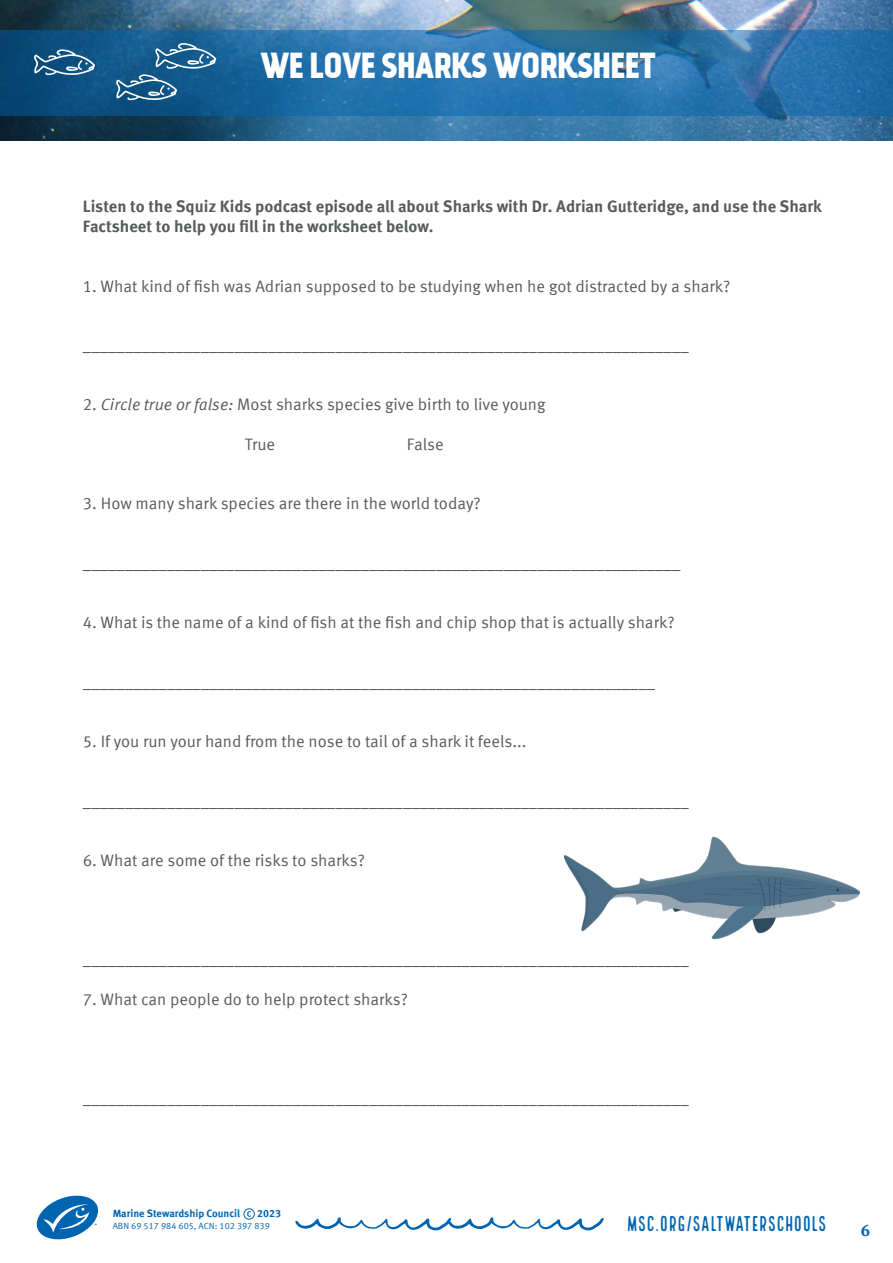
<style>
.page{position:relative;width:893px;height:1263px;background:#fff}
.page>*{position:absolute;margin:0;border:0;box-sizing:border-box;transform-origin:0 0}
.t1{font:34.5px "Kankin";letter-spacing:-.02em;color:#fff}
.t2{font:21px "Local Brewery Four";letter-spacing:-.01em;color:#0164b0}
.t3{font:16.5px "Meta Offc Pro Norm";color:#585b5c}
.t4{font:700 16.5px/19.8px "Meta Offc Pro";color:#585b5c}
.t5{font:700 16.5px "Meta Serif Pro";color:#0164b0}
.t6{font:700 10.5px "Meta Offc Pro";color:#0164b0}
.t7{font:9px "Meta Offc Pro Norm";color:#0164b0}
.s1{font-family:"Meta Offc Pro Norm Ita"}
</style>
<div class="page">
<svg style="left:295px;top:1217px;width:309px;height:13px"></svg>
<svg style="left:36px;top:1195px;width:62px;height:45px"></svg>
<svg style="left:247px;top:1211px;width:4px;height:6px"></svg>
<div style="left:244px;top:1208px;width:11px;height:11px;border:1px solid #0164b0;border-radius:50%"></div>
<img style="left:0;top:0;width:893px;height:141px">
<svg style="left:0;top:30px;width:893px;height:85px;background:#236ca4"></svg>
<svg style="left:34px;top:49px;width:61px;height:26px;background:#45789d"></svg>
<svg style="left:116px;top:43px;width:100px;height:57px;background:#306e9a"></svg>
<img style="left:565px;top:836px;width:294px;height:104px">
<p class="t1" style="left:260px;top:44px;width:397px">WE LOVE SHARKS WORKSHEET</p>
<p class="t4" style="left:83px;top:196px;width:740px">Listen to the Squiz Kids podcast episode all about Sharks with Dr. Adrian Gutteridge, and use the Shark<br>Factsheet to help you fill in the worksheet below.</p>
<p class="t3" style="left:83px;top:273px;width:649px">1. What kind of fish was Adrian supposed to be studying when he got distracted by a shark?</p>
<p class="t3" style="left:83px;top:333px;width:607px">________________________________________________________________________</p>
<p class="t3" style="left:83px;top:392px;width:464px">2. <span class="s1">Circle true or false:</span> Most sharks species give birth to live young</p>
<p class="t3" style="left:245px;top:432px;width:32px">True</p>
<p class="t3" style="left:407px;top:432px;width:38px">False</p>
<p class="t3" style="left:83px;top:491px;width:399px">3. How many shark species are there in the world today?</p>
<p class="t3" style="left:83px;top:551px;width:599px">_______________________________________________________________________</p>
<p class="t3" style="left:83px;top:610px;width:593px">4. What is the name of a kind of fish at the fish and chip shop that is actually shark?</p>
<p class="t3" style="left:83px;top:669px;width:574px">____________________________________________________________________</p>
<p class="t3" style="left:83px;top:729px;width:445px">5. If you run your hand from the nose to tail of a shark it feels...</p>
<p class="t3" style="left:83px;top:788px;width:607px">________________________________________________________________________</p>
<p class="t3" style="left:83px;top:848px;width:284px">6. What are some of the risks to sharks?</p>
<p class="t3" style="left:83px;top:947px;width:607px">________________________________________________________________________</p>
<p class="t3" style="left:83px;top:986px;width:327px">7. What can people do to help protect sharks?</p>
<p class="t3" style="left:83px;top:1085px;width:607px">________________________________________________________________________</p>
<p class="t6" style="left:113px;top:1205px;width:129px">Marine Stewardship Council</p>
<p class="t6" style="left:257px;top:1205px;width:25px">2023</p>
<p class="t7" style="left:113px;top:1219px;width:159px">ABN 69 517 984 605, ACN: 102 397 839</p>
<p class="t2" style="left:626px;top:1212px;width:202px">MSC.ORG/SALTWATERSCHOOLS</p>
<p class="t5" style="left:861px;top:1217px;width:11px">6</p>
</div>
